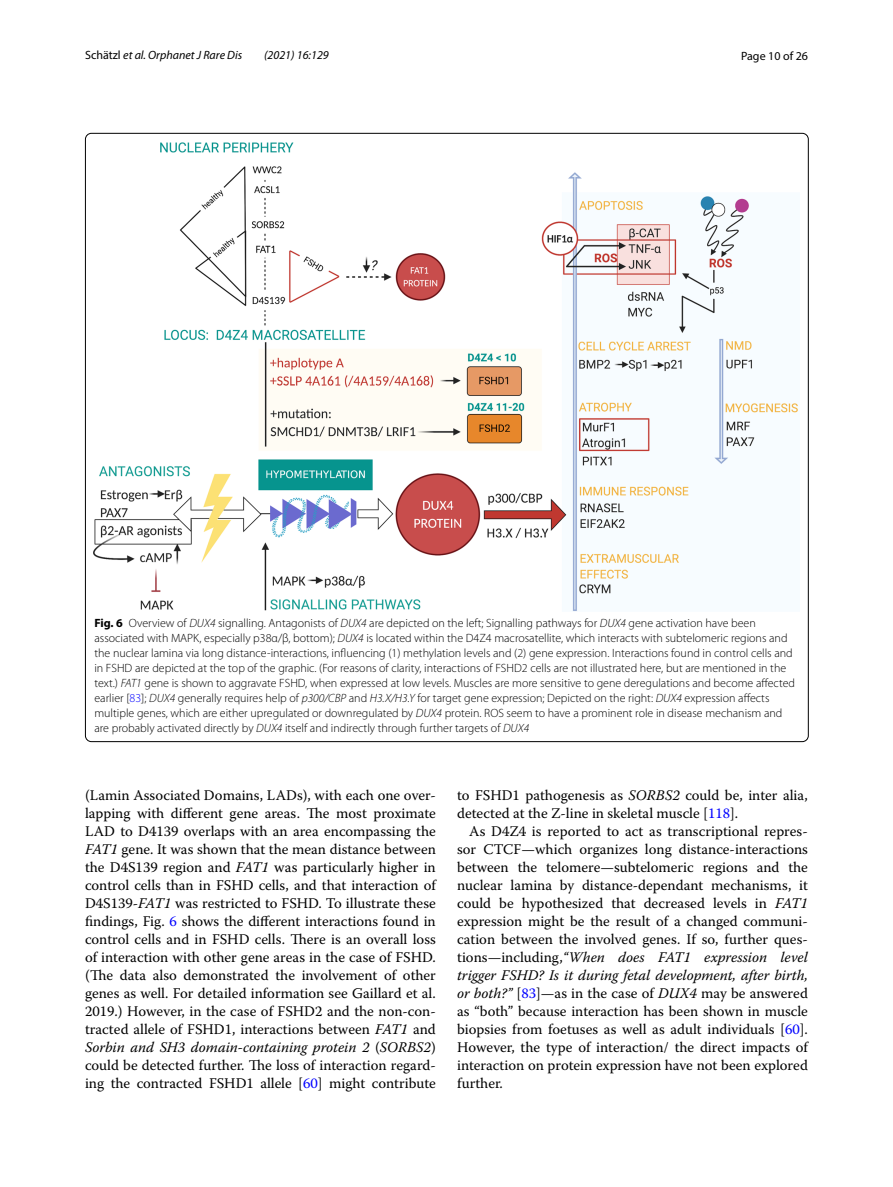
<style>
.page{position:relative;width:893px;height:1187px;background:#fff}
.page>*{position:absolute;margin:0;border:0;box-sizing:border-box;transform-origin:0 0}
.t1{font:14.7px/18px "Warnock Pro";color:#000;text-align:justify}
.t2{font:300 12px/15px "Myriad Pro";color:#000}
.t3{font:italic 12px "Myriad Pro";color:#000}
.t4{font:12px "Myriad Pro";color:#000}
.s1{font-style:normal}
.s2{font-weight:700}
.s3{font-style:italic}
.s4{color:#00f}
</style>
<div class="page">
<img style="left:94px;top:142px;width:704px;height:469px">
<p class="t3" style="left:85px;top:48px;width:159px"><span class="s1">Schätzl</span> et al. Orphanet J Rare Dis</p>
<p class="t3" style="left:264px;top:48px;width:66px">(2021) 16:129</p>
<p class="t4" style="left:741px;top:48px;width:68px">Page 10 of 26</p>
<p class="t2" style="left:94px;top:615px;width:702px"><span class="s2">Fig. 6</span> Overview of <span class="s3">DUX4</span> signalling. Antagonists of <span class="s3">DUX4</span> are depicted on the left; Signalling pathways for <span class="s3">DUX4</span> gene activation have been associated with MAPK, especially p38α/β, bottom); <span class="s3">DUX4</span> is located within the D4Z4 macrosatellite, which interacts with subtelomeric regions and the nuclear lamina via long distance-interactions, influencing (1) methylation levels and (2) gene expression. Interactions found in control cells and in FSHD are depicted at the top of the graphic. (For reasons of clarity, interactions of FSHD2 cells are not illustrated here, but are mentioned in the text.) <span class="s3">FAT1</span> gene is shown to aggravate FSHD, when expressed at low levels. Muscles are more sensitive to gene deregulations and become affected earlier [<span class="s4">83</span>]; <span class="s3">DUX4</span> generally requires help of <span class="s3">p300/CBP</span> and <span class="s3">H3.X/H3.Y</span> for target gene expression; Depicted on the right: <span class="s3">DUX4</span> expression affects multiple genes, which are either upregulated or downregulated by <span class="s3">DUX4</span> protein. ROS seem to have a prominent role in disease mechanism and are probably activated directly by <span class="s3">DUX4</span> itself and indirectly through further targets of <span class="s3">DUX4</span></p>
<p class="t1" style="left:85px;top:785px;width:352px">(Lamin Associated Domains, LADs), with each one over&shy;lapping with different gene areas. The most proximate LAD to D4139 overlaps with an area encompassing the <span class="s3">FAT1</span> gene. It was shown that the mean distance between the D4S139 region and <span class="s3">FAT1</span> was particularly higher in control cells than in FSHD cells, and that interaction of D4S139-<span class="s3">FAT1</span> was restricted to FSHD. To illustrate these findings, Fig. <span class="s4">6</span> shows the different interactions found in control cells and in FSHD cells. There is an overall loss of interaction with other gene areas in the case of FSHD. (The data also demonstrated the involvement of other genes as well. For detailed information see Gaillard et al.<br>2019.) However, in the case of FSHD2 and the non-con&shy;tracted allele of FSHD1, interactions between <span class="s3">FAT1</span> and <span class="s3">Sorbin and SH3 domain-containing protein 2</span> (<span class="s3">SORBS2</span>) could be detected further. The loss of interaction regard&shy;ing the contracted FSHD1 allele [<span class="s4">60</span>] might contribute</p>
<p class="t1" style="left:457px;top:785px;width:352px">to FSHD1 pathogenesis as <span class="s3">SORBS2</span> could be, inter alia, detected at the Z-line in skeletal muscle [<span class="s4">118</span>].</p>
<p class="t1" style="left:457px;top:821px;width:352px;text-indent:12px">As D4Z4 is reported to act as transcriptional repres&shy;sor CTCF—which organizes long distance-interactions between the telomere—subtelomeric regions and the nuclear lamina by distance-dependant mechanisms, it could be hypothesized that decreased levels in <span class="s3">FAT1 </span>expression might be the result of a changed communi&shy;cation between the involved genes. If so, further ques&shy;tions—including,<span class="s3">“When does FAT1 expression level trigger FSHD? Is it during fetal development, after birth, or both?”</span> [<span class="s4">83</span>]—as in the case of <span class="s3">DUX4</span> may be answered as “both” because interaction has been shown in muscle biopsies from foetuses as well as adult individuals [<span class="s4">60</span>].<br>However, the type of interaction/ the direct impacts of interaction on protein expression have not been explored further.</p>
</div>
